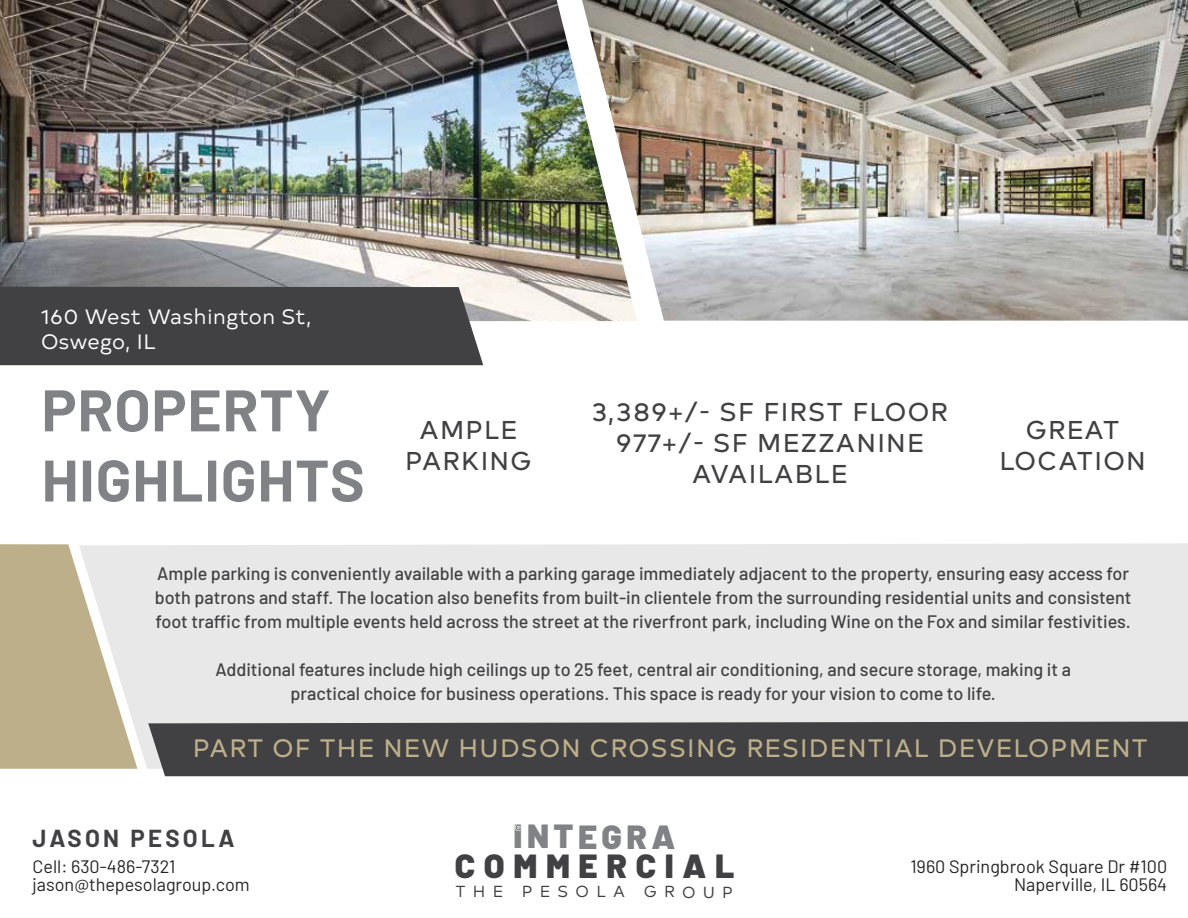
<style>
.page{position:relative;width:1188px;height:918px;background:#fff}
.page>*{position:absolute;margin:0;border:0;box-sizing:border-box;transform-origin:0 0}
.t1{font:700 58.5px/70.2px "Barlow";letter-spacing:.015em;color:#808285}
.t2{font:900 33.45px "Barlow";letter-spacing:.255em;color:#414042}
.t3{font:900 33.45px "Barlow";letter-spacing:.13em;color:#808285}
.t4{font:25.8px/30.9px "Typold";letter-spacing:.05em;color:#414042;text-align:center}
.t5{font:25.2px "Typold";letter-spacing:.05em;color:#bcaf8a}
.t6{font:700 24px "Barlow";letter-spacing:.135em;color:#414042}
.t7{font:20.85px/25px "Typold";letter-spacing:.02em;color:#fff}
.t8{font:500 18px/24px "Barlow";color:#414042}
.t9{font:18px/18px "Barlow";color:#252526;text-align:right}
.t10{font:16.05px "Typold";letter-spacing:.45em;color:#414042}
</style>
<div class="page">
<img style="left:637px;top:0;width:551px;height:321px">
<img style="left:0;top:0;width:637px;height:321px">
<div style="left:0;top:287px;width:483px;height:78px;background:#414042"></div>
<div style="left:0;top:544px;width:79px;height:225px;background:#bcaf8a"></div>
<div style="left:79px;top:543px;width:1109px;height:226px;background:#e8e8e8"></div>
<div style="left:148px;top:722px;width:1040px;height:54px;background:#414042"></div>
<p class="t7" style="left:41px;top:302px;width:272px">160 West Washington St,<br>Oswego, IL</p>
<h1 class="t1" style="left:42px;top:371px;width:325px">PROPERTY<br>HIGHLIGHTS</h1>
<h3 class="t4" style="left:592px;top:394px;width:358px">3,389+/- SF FIRST FLOOR<br>977+/- SF MEZZANINE<br>AVAILABLE</h3>
<h3 class="t4" style="left:405px;top:412px;width:128px">AMPLE<br>PARKING</h3>
<h3 class="t4" style="left:999px;top:412px;width:148px">GREAT<br>LOCATION</h3>
<p class="t8" style="left:155px;top:561px;width:978px">Ample parking is conveniently available with a parking garage immediately adjacent to the property, ensuring easy access for both patrons and staff. The location also benefits from built-in clientele from the surrounding residential units and consistent foot traffic from multiple events held across the street at the riverfront park, including Wine on the Fox and similar festivities.</p>
<p class="t8" style="left:215px;top:657px;width:857px;text-align:center">Additional features include high ceilings up to 25 feet, central air conditioning, and secure storage, making it a practical choice for business operations. This space is ready for your vision to come to life.</p>
<h3 class="t5" style="left:193px;top:729px;width:956px">PART OF THE NEW HUDSON CROSSING RESIDENTIAL DEVELOPMENT</h3>
<h3 class="t6" style="left:33px;top:821px;width:203px">JASON PESOLA</h3>
<h2 class="t3" style="left:514px;top:811px;width:163px">INTEGRA</h2>
<p class="t9" style="left:33px;top:856px;width:219px;text-align:left">Cell: 630-486-7321 jason@thepesolagroup.com</p>
<h2 class="t2" style="left:455px;top:841px;width:281px">COMMERCIAL</h2>
<p class="t10" style="left:456px;top:879px;width:279px">THE PESOLA GROUP</p>
<p class="t9" style="left:910px;top:856px;width:258px">1960 Springbrook Square Dr #100<br>Naperville, IL 60564</p>
</div>
